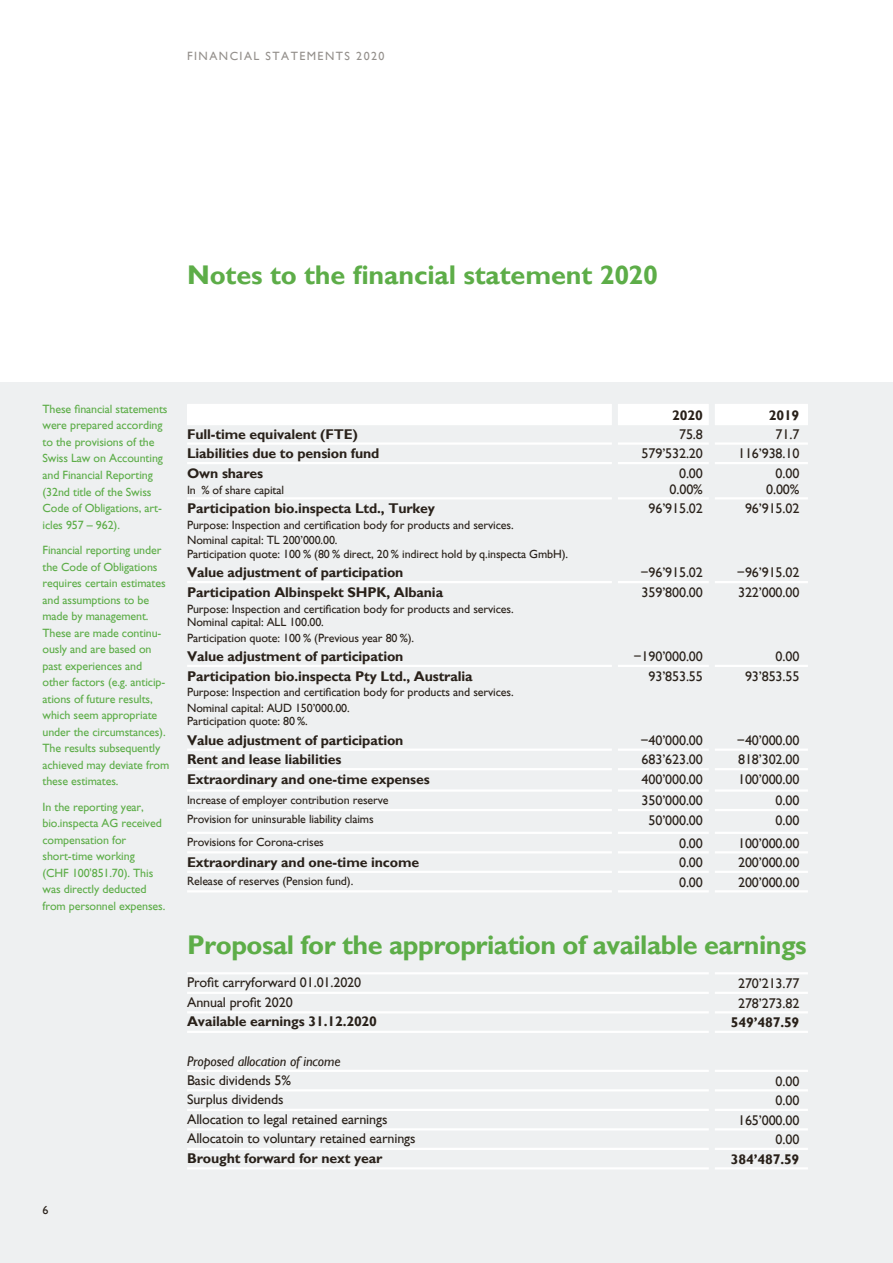
<style>
.page{position:relative;width:893px;height:1263px;background:#fff}
.page>*{position:absolute;margin:0;border:0;box-sizing:border-box;transform-origin:0 0}
.t1{font:700 27px "Gill Sans";letter-spacing:-.02em;color:#5dad48}
.t2{font:14.1px/15.8px "Gill Sans";letter-spacing:-.01em;color:#29211a;text-align:right}
.t3{font:700 14.1px "Gill Sans";letter-spacing:-.01em;color:#29211a}
.t4{font:italic 14.1px "Gill Sans";letter-spacing:-.01em;color:#29211a}
.t5{font:12px/16.5px "Gill Sans";letter-spacing:-.01em;color:#5dad48}
.t6{font:12px/15.6px "Gill Sans";letter-spacing:-.01em;color:#29211a}
.t7{font:12px "Gill Sans";letter-spacing:.12em;color:#94908c}
</style>
<div class="page">
<div style="left:0;top:383px;width:893px;height:880px;background:#eef0f1"></div>
<div style="left:187px;top:405px;width:621px;height:19px;background:#fff"></div>
<hr style="left:187px;top:404px;width:621px;height:2px;background:#fff">
<hr style="left:187px;top:423px;width:621px;height:2px;background:#fff">
<hr style="left:187px;top:442px;width:621px;height:3px;background:#fff">
<hr style="left:187px;top:462px;width:621px;height:2px;background:#fff">
<hr style="left:187px;top:497px;width:621px;height:2px;background:#fff">
<hr style="left:187px;top:581px;width:621px;height:2px;background:#fff">
<hr style="left:187px;top:665px;width:621px;height:2px;background:#fff">
<hr style="left:187px;top:748px;width:621px;height:3px;background:#fff">
<hr style="left:187px;top:768px;width:621px;height:2px;background:#fff">
<hr style="left:187px;top:789px;width:621px;height:3px;background:#fff">
<hr style="left:187px;top:809px;width:621px;height:2px;background:#fff">
<hr style="left:187px;top:832px;width:621px;height:2px;background:#fff">
<hr style="left:187px;top:851px;width:621px;height:2px;background:#fff">
<hr style="left:187px;top:871px;width:621px;height:2px;background:#fff">
<hr style="left:187px;top:890px;width:621px;height:2px;background:#fff">
<hr style="left:187px;top:972px;width:621px;height:2px;background:#fff">
<hr style="left:187px;top:992px;width:621px;height:2px;background:#fff">
<hr style="left:187px;top:1011px;width:621px;height:2px;background:#fff">
<hr style="left:187px;top:1031px;width:621px;height:2px;background:#fff">
<hr style="left:187px;top:1070px;width:621px;height:2px;background:#fff">
<hr style="left:187px;top:1089px;width:621px;height:2px;background:#fff">
<hr style="left:187px;top:1109px;width:621px;height:2px;background:#fff">
<hr style="left:187px;top:1128px;width:621px;height:2px;background:#fff">
<hr style="left:187px;top:1148px;width:621px;height:2px;background:#fff">
<hr style="left:187px;top:1167px;width:621px;height:2px;background:#fff">
<div style="left:709px;top:393px;width:6px;height:507px;background:#eef0f1"></div>
<div style="left:709px;top:961px;width:6px;height:214px;background:#eef0f1"></div>
<div style="left:612px;top:393px;width:6px;height:507px;background:#eef0f1"></div>
<p class="t7" style="left:187px;top:52px;width:199px">FINANCIAL STATEMENTS 2020</p>
<h1 class="t1" style="left:187px;top:265px;width:472px">Notes to the financial statement 2020</h1>
<p class="t5" style="left:43px;top:402px;width:127px">These financial statements were prepared according to the provisions of the<br>Swiss Law on Accounting and Financial Reporting (32nd title of the Swiss<br>Code of Obligations, art&shy;icles 957 – 962).</p>
<p class="t5" style="left:43px;top:543px;width:128px">Financial reporting under the Code of Obligations requires certain estimates and assumptions to be made by management.<br>These are made continu&shy;ously and are based on past experiences and other factors (e.g. anticip&shy;ations of future results, which seem appropriate under the circumstances).<br>The results subsequently achieved may deviate from these estimates.</p>
<p class="t5" style="left:43px;top:799px;width:124px">In the reporting year, bio.inspecta AG received compensation for short-time working<br>(CHF 100'851.70). This was directly deducted from personnel expenses.</p>
<p class="t6" style="left:43px;top:1203px;width:7px">6</p>
<p class="t3" style="left:672px;top:410px;width:32px">2020</p>
<p class="t3" style="left:769px;top:410px;width:32px">2019</p>
<p class="t3" style="left:187px;top:429px;width:172px">Full-time equivalent (FTE)</p>
<p class="t2" style="left:679px;top:428px;width:25px">75.8</p>
<p class="t2" style="left:776px;top:428px;width:25px">71.7</p>
<p class="t3" style="left:187px;top:449px;width:194px">Liabilities due to pension fund</p>
<p class="t2" style="left:642px;top:447px;width:63px">579’532.20</p>
<p class="t2" style="left:738px;top:447px;width:63px">116’938.10</p>
<p class="t3" style="left:187px;top:468px;width:78px">Own shares</p>
<p class="t6" style="left:187px;top:483px;width:99px">In % of share capital</p>
<p class="t2" style="left:670px;top:467px;width:35px">0.00<br>0.00%</p>
<p class="t2" style="left:766px;top:467px;width:35px">0.00<br>0.00%</p>
<p class="t3" style="left:187px;top:504px;width:249px">Participation bio.inspecta Ltd., Turkey</p>
<p class="t6" style="left:187px;top:518px;width:328px">Purpose: Inspection and certification body for products and services.<br>Nominal capital: TL 200’000.00.</p>
<p class="t6" style="left:187px;top:547px;width:382px">Participation quote: 100 % (80 % direct, 20 % indirect hold by q.inspecta GmbH).</p>
<p class="t2" style="left:648px;top:502px;width:56px">96’915.02</p>
<p class="t2" style="left:745px;top:502px;width:56px">96’915.02</p>
<p class="t3" style="left:187px;top:568px;width:218px">Value adjustment of participation</p>
<p class="t2" style="left:640px;top:566px;width:64px">−96’915.02</p>
<p class="t2" style="left:737px;top:566px;width:64px">−96’915.02</p>
<p class="t3" style="left:187px;top:587px;width:258px">Participation Albinspekt SHPK, Albania</p>
<p class="t6" style="left:187px;top:603px;width:328px;line-height:13.5px">Purpose: Inspection and certification body for products and services.<br>Nominal capital: ALL 100.00.</p>
<p class="t6" style="left:187px;top:631px;width:229px">Participation quote: 100 % (Previous year 80 %).</p>
<p class="t2" style="left:642px;top:586px;width:63px">359’800.00</p>
<p class="t2" style="left:738px;top:586px;width:63px">322’000.00</p>
<p class="t3" style="left:187px;top:652px;width:218px">Value adjustment of participation</p>
<p class="t2" style="left:633px;top:650px;width:71px">−190’000.00</p>
<p class="t2" style="left:776px;top:650px;width:25px">0.00</p>
<p class="t3" style="left:187px;top:671px;width:287px">Participation bio.inspecta Pty Ltd., Australia</p>
<p class="t6" style="left:187px;top:686px;width:328px">Purpose: Inspection and certification body for products and services.<br>Nominal capital: AUD 150’000.00.</p>
<p class="t6" style="left:187px;top:715px;width:122px">Participation quote: 80 %.</p>
<p class="t2" style="left:648px;top:670px;width:56px">93’853.55</p>
<p class="t2" style="left:745px;top:670px;width:56px">93’853.55</p>
<p class="t3" style="left:187px;top:735px;width:218px">Value adjustment of participation</p>
<p class="t2" style="left:640px;top:734px;width:64px">−40’000.00</p>
<p class="t2" style="left:737px;top:734px;width:64px">−40’000.00</p>
<p class="t3" style="left:187px;top:755px;width:156px">Rent and lease liabilities</p>
<p class="t2" style="left:642px;top:753px;width:63px">683’623.00</p>
<p class="t2" style="left:738px;top:753px;width:63px">818’302.00</p>
<p class="t3" style="left:187px;top:774px;width:244px">Extraordinary and one-time expenses</p>
<p class="t2" style="left:642px;top:773px;width:63px">400’000.00</p>
<p class="t2" style="left:738px;top:773px;width:63px">100’000.00</p>
<p class="t6" style="left:187px;top:793px;width:203px">Increase of employer contribution reserve</p>
<p class="t2" style="left:642px;top:794px;width:63px">350’000.00</p>
<p class="t2" style="left:776px;top:794px;width:25px">0.00</p>
<p class="t6" style="left:187px;top:813px;width:188px">Provision for uninsurable liability claims</p>
<p class="t2" style="left:648px;top:814px;width:56px">50’000.00</p>
<p class="t2" style="left:776px;top:814px;width:25px">0.00</p>
<p class="t6" style="left:187px;top:835px;width:138px">Provisions for Corona-crises</p>
<p class="t2" style="left:679px;top:836px;width:25px">0.00</p>
<p class="t2" style="left:738px;top:836px;width:63px">100’000.00</p>
<p class="t3" style="left:187px;top:857px;width:234px">Extraordinary and one-time income</p>
<p class="t2" style="left:679px;top:856px;width:25px">0.00</p>
<p class="t2" style="left:738px;top:856px;width:63px">200’000.00</p>
<p class="t6" style="left:187px;top:874px;width:168px">Release of reserves (Pension fund).</p>
<p class="t2" style="left:679px;top:876px;width:25px">0.00</p>
<p class="t2" style="left:738px;top:876px;width:63px">200’000.00</p>
<h1 class="t1" style="left:187px;top:936px;width:621px">Proposal for the appropriation of available earnings</h1>
<p class="t2" style="left:187px;top:976px;width:176px">Profit carryforward 01.01.2020</p>
<p class="t2" style="left:738px;top:977px;width:63px">270’213.77</p>
<p class="t2" style="left:187px;top:996px;width:107px">Annual profit 2020</p>
<p class="t2" style="left:738px;top:996px;width:63px">278’273.82</p>
<p class="t3" style="left:187px;top:1017px;width:191px">Available earnings 31.12.2020</p>
<p class="t3" style="left:731px;top:1017px;width:70px">549’487.59</p>
<p class="t4" style="left:187px;top:1056px;width:155px">Proposed allocation of income</p>
<p class="t2" style="left:187px;top:1074px;width:105px">Basic dividends 5%</p>
<p class="t2" style="left:776px;top:1074px;width:25px">0.00</p>
<p class="t2" style="left:187px;top:1093px;width:98px">Surplus dividends</p>
<p class="t2" style="left:776px;top:1094px;width:25px">0.00</p>
<p class="t2" style="left:187px;top:1113px;width:202px">Allocation to legal retained earnings</p>
<p class="t2" style="left:738px;top:1114px;width:63px">165’000.00</p>
<p class="t2" style="left:187px;top:1132px;width:230px">Allocatoin to voluntary retained earnings</p>
<p class="t2" style="left:776px;top:1133px;width:25px">0.00</p>
<p class="t3" style="left:187px;top:1153px;width:197px">Brought forward for next year</p>
<p class="t3" style="left:731px;top:1154px;width:70px">384’487.59</p>
</div>
